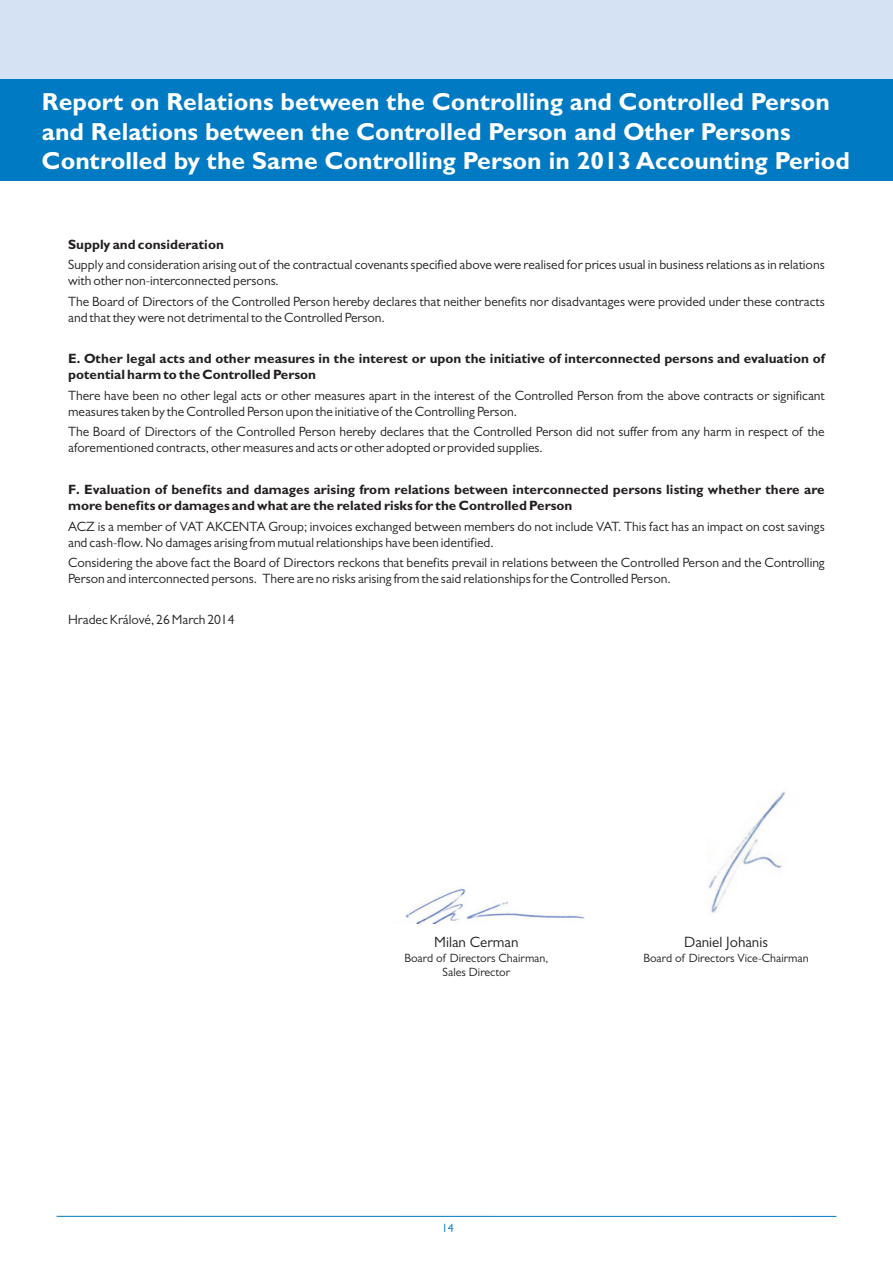
<style>
.page{position:relative;width:893px;height:1263px;background:#fff}
.page>*{position:absolute;margin:0;border:0;box-sizing:border-box;transform-origin:0 0}
.t1{font:700 24.75px/29.5px "Gill Sans MT Pro";color:#fff}
.t2{font:15px "Gill Sans MT Pro";color:#231f20}
.t3{font:13.5px/15.9px "Gill Sans MT Pro";color:#231f20}
.t4{font:700 13.5px/16.2px "Gill Sans MT Pro";color:#231f20}
.t5{font:12px/14.1px "Gill Sans MT Pro";color:#231f20;text-align:center}
.t6{font:12px "Gill Sans MT Pro";color:#007ac2}
</style>
<div class="page">
<div style="left:0;top:0;width:893px;height:161px;background:#d4e2f3"></div>
<hr style="left:57px;top:1216px;width:779px;height:1px;background:#007bc3">
<div style="left:0;top:79px;width:893px;height:102px;background:#007ac2"></div>
<img style="left:405px;top:889px;width:179px;height:34px">
<img style="left:708px;top:791px;width:78px;height:122px">
<h1 class="t1" style="left:42px;top:91px;width:809px">Report on Relations between the Controlling and Controlled Person and Relations between the Controlled Person and Other Persons<br>Controlled by the Same Controlling Person in 2013 Accounting Period</h1>
<p class="t4" style="left:68px;top:238px;width:157px">Supply and consideration</p>
<p class="t3" style="left:68px;top:259px;width:758px">Supply and consideration arising out of the contractual covenants specified above were realised for prices usual in business relations as in relations with other non-interconnected persons.</p>
<p class="t3" style="left:68px;top:295px;width:758px">The Board of Directors of the Controlled Person hereby declares that neither benefits nor disadvantages were provided under these contracts and that they were not detrimental to the Controlled Person.</p>
<p class="t4" style="left:68px;top:352px;width:758px">E. Other legal acts and other measures in the interest or upon the initiative of interconnected persons and evaluation of potential harm to the Controlled Person</p>
<p class="t3" style="left:68px;top:389px;width:758px">There have been no other legal acts or other measures apart in the interest of the Controlled Person from the above contracts or significant measures taken by the Controlled Person upon the initiative of the Controlling Person.</p>
<p class="t3" style="left:68px;top:426px;width:758px">The Board of Directors of the Controlled Person hereby declares that the Controlled Person did not suffer from any harm in respect of the aforementioned contracts, other measures and acts or other adopted or provided supplies.</p>
<p class="t4" style="left:68px;top:483px;width:758px">F. Evaluation of benefits and damages arising from relations between interconnected persons listing whether there are more benefits or damages and what are the related risks for the Controlled Person</p>
<p class="t3" style="left:68px;top:520px;width:758px">ACZ is a member of VAT AKCENTA Group; invoices exchanged between members do not include VAT. This fact has an impact on cost savings and cash-flow. No damages arising from mutual relationships have been identified.</p>
<p class="t3" style="left:68px;top:557px;width:758px">Considering the above fact the Board of Directors reckons that benefits prevail in relations between the Controlled Person and the Controlling<br>Person and interconnected persons. There are no risks arising from the said relationships for the Controlled Person.</p>
<p class="t3" style="left:68px;top:614px;width:168px">Hradec Králové, 26 March 2014</p>
<p class="t2" style="left:434px;top:937px;width:86px">Milan Cerman</p>
<p class="t5" style="left:404px;top:952px;width:145px">Board of Directors Chairman,<br>Sales Director</p>
<p class="t2" style="left:684px;top:937px;width:85px">Daniel Johanis</p>
<p class="t5" style="left:643px;top:952px;width:167px">Board of Directors Vice-Chairman</p>
<p class="t6" style="left:442px;top:1224px;width:13px">14</p>
</div>
